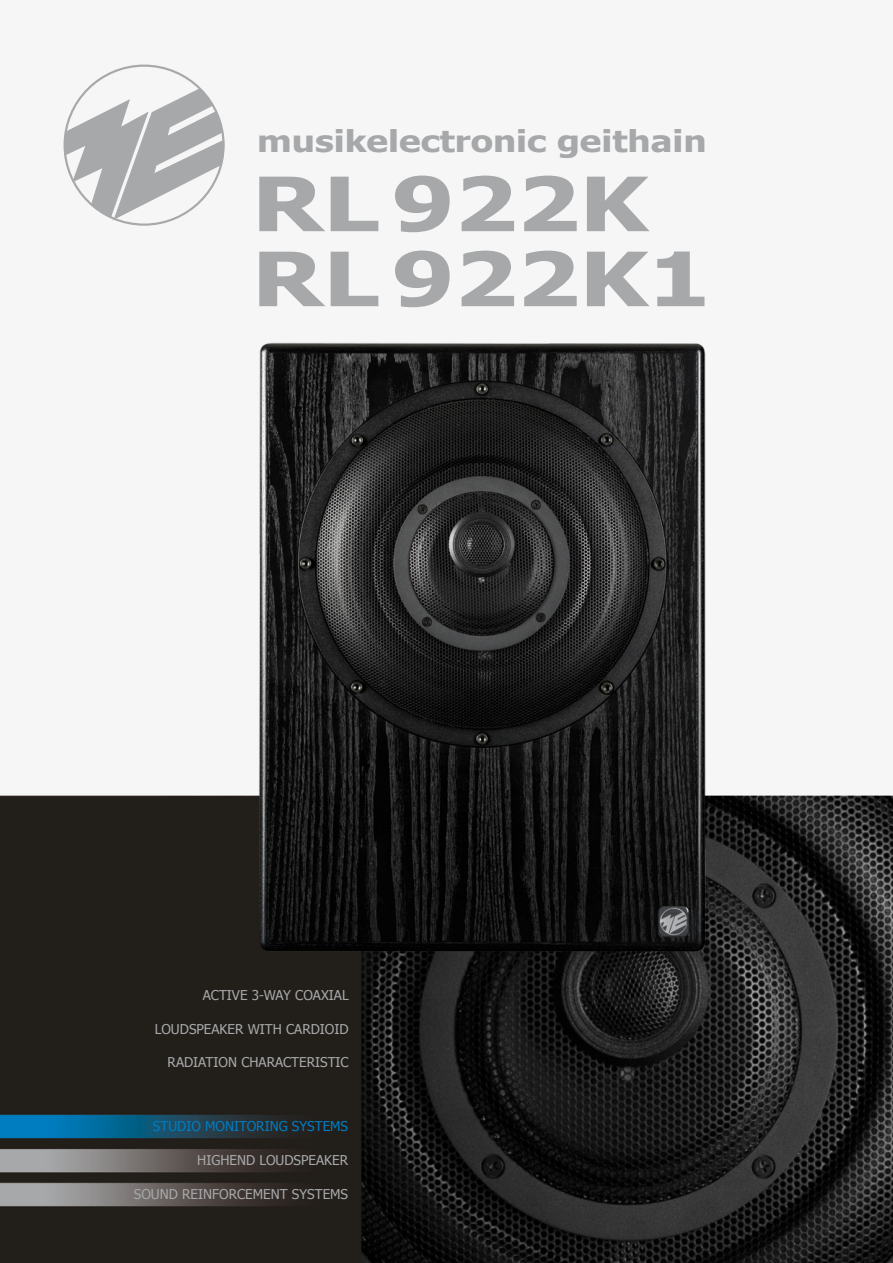
<style>
.page{position:relative;width:893px;height:1263px;background:#fff}
.page>*{position:absolute;margin:0;border:0;box-sizing:border-box;transform-origin:0 0}
.t1{font:700 75px "Tahoma";color:#a7a8aa;scale:1.31 1}
.t2{font:700 30px "Tahoma";color:#a7a8aa;scale:1.21 1}
.t3{font:13.5px "Tahoma";color:#a7a8aa}
.t4{font:13.5px "Tahoma";color:#007dc1}
</style>
<div class="page">
<img style="left:0;top:64px;width:893px;height:1199px">
<svg style="left:64px;top:88px;width:160px;height:133px"></svg>
<img style="left:234px;top:316px;width:490px;height:655px">
<p class="t2" style="left:257px;top:120px;width:373px">musikelectronic geithain</p>
<p class="t1" style="left:252px;top:151px;width:304px">RL922K</p>
<p class="t1" style="left:252px;top:226px;width:352px">RL922K1</p>
<p class="t3" style="left:203px;top:986px;width:147px">ACTIVE 3-WAY COAXIAL</p>
<p class="t3" style="left:155px;top:1020px;width:195px">LOUDSPEAKER WITH CARDIOID</p>
<p class="t3" style="left:168px;top:1053px;width:183px">RADIATION CHARACTERISTIC</p>
<p class="t4" style="left:153px;top:1116px;width:197px">STUDIO MONITORING SYSTEMS</p>
<p class="t3" style="left:197px;top:1151px;width:152px">HIGHEND LOUDSPEAKER</p>
<p class="t3" style="left:134px;top:1185px;width:216px">SOUND REINFORCEMENT SYSTEMS</p>
</div>
